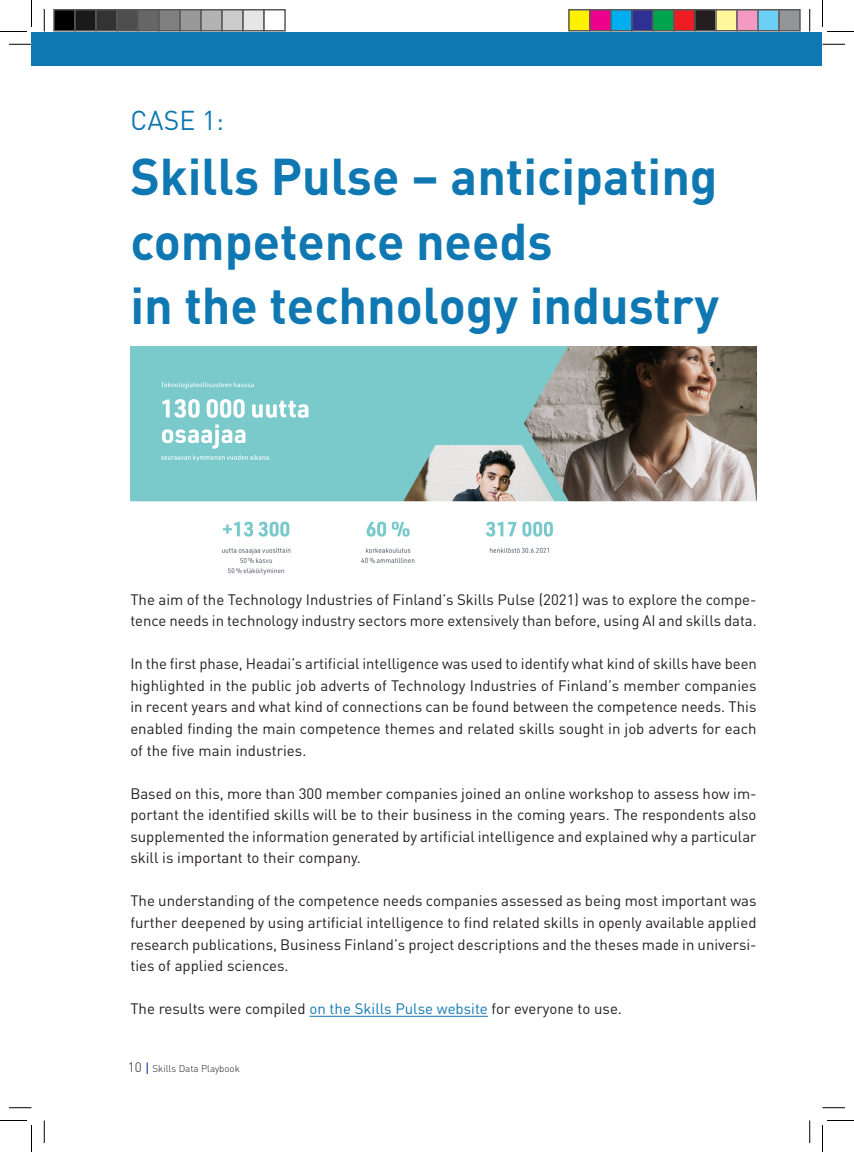
<style>
.page{position:relative;width:854px;height:1152px;background:#fff}
.page>*{position:absolute;margin:0;border:0;box-sizing:border-box;transform-origin:0 0}
.Ykkostaso_O{font:700 51px/64.7px "DIN Pro";color:#0f78b2}
.Ykkostaso_O-2{font:27px "DIN Pro";color:#0f78b2}
._001_Leipis{font:15px/21.6px "DIN Pro";color:#231f20;text-align:justify}
.t1{font:300 9.75px "DIN Pro";color:#231f20}
.s1{color:#0f78b2}
.s2{font-size:13.5px}
.s3{font-weight:400;font-size:13.5px;color:#141f94}
</style>
<div class="page">
<hr style="left:309px;top:1015px;width:179px;height:1px;background:#0f78b2">
<img style="left:130px;top:346px;width:626px;height:229px">
<div style="left:32px;top:32px;width:790px;height:34px;background:#0f78b2"></div>
<svg style="left:9px;top:44px;width:23px;height:1px"></svg>
<svg style="left:822px;top:44px;width:23px;height:1px"></svg>
<svg style="left:9px;top:1107px;width:23px;height:1px"></svg>
<svg style="left:822px;top:1107px;width:23px;height:1px"></svg>
<svg style="left:44px;top:9px;width:1px;height:22px"></svg>
<svg style="left:44px;top:1120px;width:1px;height:23px"></svg>
<svg style="left:809px;top:9px;width:1px;height:22px"></svg>
<svg style="left:809px;top:1120px;width:1px;height:23px"></svg>
<svg style="left:0;top:0;width:32px;height:32px"></svg>
<svg style="left:0;top:1120px;width:32px;height:32px"></svg>
<svg style="left:822px;top:0;width:32px;height:32px"></svg>
<svg style="left:822px;top:1120px;width:32px;height:32px"></svg>
<div style="left:54px;top:10px;width:21px;height:21px;background:#000"></div>
<div style="left:53px;top:9px;width:23px;height:22px;border:2px solid #595959"></div>
<div style="left:75px;top:10px;width:21px;height:21px;background:#1a1a1a"></div>
<div style="left:74px;top:9px;width:23px;height:22px;border:2px solid #595959"></div>
<div style="left:96px;top:10px;width:21px;height:21px;background:#333"></div>
<div style="left:95px;top:9px;width:23px;height:22px;border:2px solid #595959"></div>
<div style="left:117px;top:10px;width:21px;height:21px;background:#4d4d4d"></div>
<div style="left:116px;top:9px;width:23px;height:22px;border:2px solid #595959"></div>
<div style="left:138px;top:10px;width:21px;height:21px;background:#666"></div>
<div style="left:137px;top:9px;width:23px;height:22px;border:2px solid #595959"></div>
<div style="left:159px;top:10px;width:21px;height:21px;background:#808080"></div>
<div style="left:158px;top:9px;width:23px;height:22px;border:2px solid #595959"></div>
<div style="left:180px;top:10px;width:21px;height:21px;background:#999"></div>
<div style="left:179px;top:9px;width:23px;height:22px;border:2px solid #595959"></div>
<div style="left:201px;top:10px;width:21px;height:21px;background:#b3b3b3"></div>
<div style="left:200px;top:9px;width:23px;height:22px;border:2px solid #595959"></div>
<div style="left:222px;top:10px;width:21px;height:21px;background:#ccc"></div>
<div style="left:221px;top:9px;width:23px;height:22px;border:2px solid #595959"></div>
<div style="left:243px;top:10px;width:21px;height:21px;background:#e6e6e6"></div>
<div style="left:242px;top:9px;width:23px;height:22px;border:2px solid #595959"></div>
<div style="left:263px;top:9px;width:23px;height:22px;border:2px solid #595959"></div>
<div style="left:569px;top:10px;width:21px;height:21px;background:#fff101"></div>
<div style="left:568px;top:9px;width:23px;height:22px;border:2px solid #595959"></div>
<div style="left:590px;top:10px;width:21px;height:21px;background:#ed028c"></div>
<div style="left:589px;top:9px;width:23px;height:22px;border:2px solid #595959"></div>
<div style="left:611px;top:10px;width:21px;height:21px;background:#00aeef"></div>
<div style="left:610px;top:9px;width:23px;height:22px;border:2px solid #595959"></div>
<div style="left:632px;top:10px;width:21px;height:21px;background:#2e3092"></div>
<div style="left:631px;top:9px;width:23px;height:22px;border:2px solid #595959"></div>
<div style="left:653px;top:10px;width:21px;height:21px;background:#00a54f"></div>
<div style="left:652px;top:9px;width:23px;height:22px;border:2px solid #595959"></div>
<div style="left:674px;top:10px;width:21px;height:21px;background:#ee1d23"></div>
<div style="left:673px;top:9px;width:23px;height:22px;border:2px solid #595959"></div>
<div style="left:695px;top:10px;width:21px;height:21px;background:#231f20"></div>
<div style="left:694px;top:9px;width:23px;height:22px;border:2px solid #595959"></div>
<div style="left:716px;top:10px;width:21px;height:21px;background:#fff79a"></div>
<div style="left:715px;top:9px;width:23px;height:22px;border:2px solid #595959"></div>
<div style="left:737px;top:10px;width:21px;height:21px;background:#f499c2"></div>
<div style="left:736px;top:9px;width:23px;height:22px;border:2px solid #595959"></div>
<div style="left:758px;top:10px;width:21px;height:21px;background:#6bcff6"></div>
<div style="left:757px;top:9px;width:23px;height:22px;border:2px solid #595959"></div>
<div style="left:779px;top:10px;width:21px;height:21px;background:#939598"></div>
<div style="left:778px;top:9px;width:23px;height:22px;border:2px solid #595959"></div>
<p class="Ykkostaso_O-2" style="left:130px;top:100px;width:95px">CASE 1:</p>
<p class="Ykkostaso_O" style="left:130px;top:141px;width:590px">Skills Pulse – anticipating competence needs<br>in the technology industry</p>
<p class="_001_Leipis" style="left:130px;top:587px;width:628px">The aim of the Technology Industries of Finland’s Skills Pulse (2021) was to explore the compe&shy;tence needs in technology industry sectors more extensively than before, using AI and skills data.</p>
<p class="_001_Leipis" style="left:130px;top:652px;width:628px">In the first phase, Headai’s artificial intelligence was used to identify what kind of skills have been highlighted in the public job adverts of Technology Industries of Finland’s member companies in recent years and what kind of connections can be found between the competence needs. This enabled finding the main competence themes and related skills sought in job adverts for each of the five main industries.</p>
<p class="_001_Leipis" style="left:130px;top:781px;width:628px">Based on this, more than 300 member companies joined an online workshop to assess how im&shy;portant the identified skills will be to their business in the coming years. The respondents also supplemented the information generated by artificial intelligence and explained why a particular skill is important to their company.</p>
<p class="_001_Leipis" style="left:130px;top:889px;width:628px">The understanding of the competence needs companies assessed as being most important was further deepened by using artificial intelligence to find related skills in openly available applied research publications, Business Finland’s project descriptions and the theses made in universi&shy;ties of applied sciences.</p>
<p class="_001_Leipis" style="left:130px;top:997px;width:493px">The results were compiled <span class="s1">on the Skills Pulse website</span> for everyone to use.</p>
<p class="t1" style="left:128px;top:1061px;width:114px"><span class="s2">10</span> <span class="s3">|</span> Skills Data Playbook</p>
</div>
